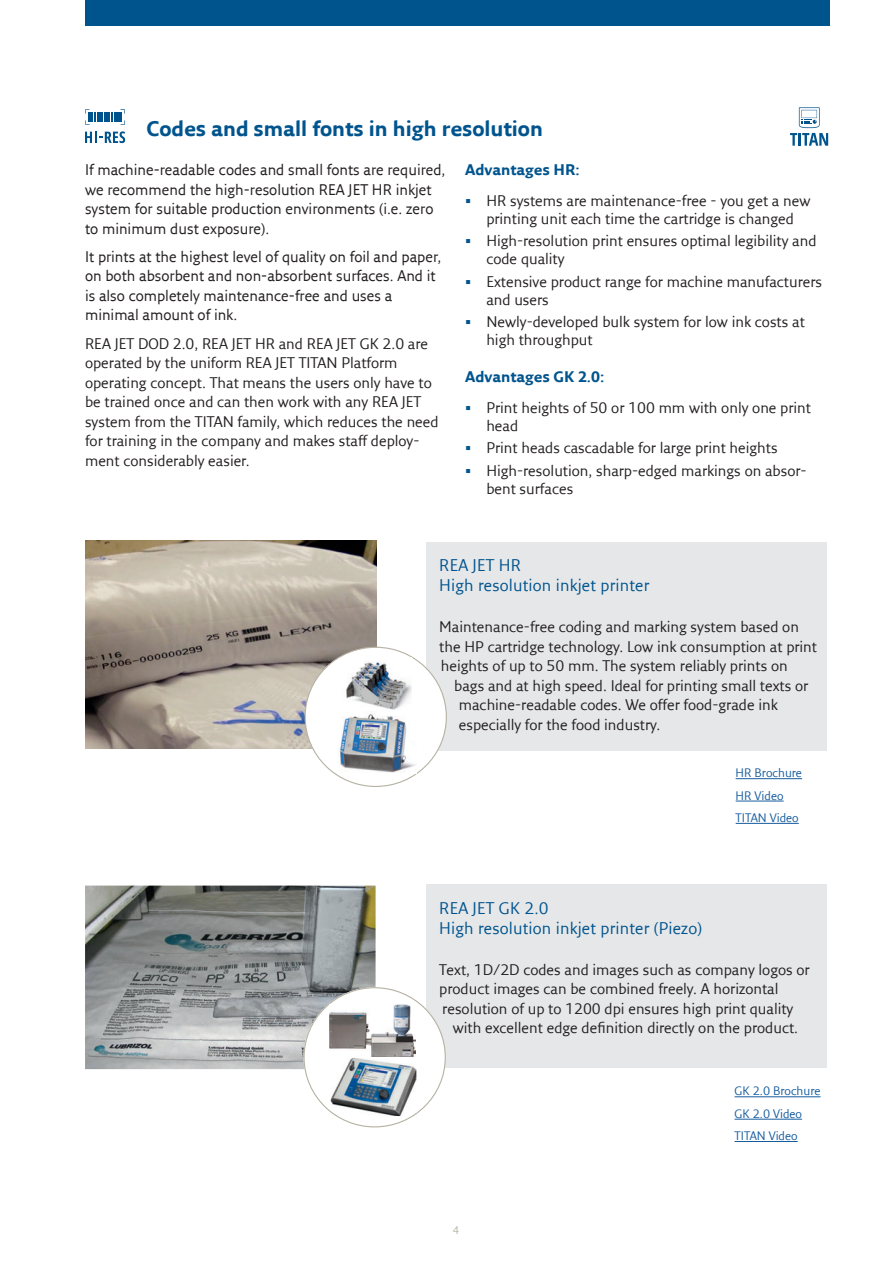
<style>
.page{position:relative;width:893px;height:1263px;background:#fff}
.page>*{position:absolute;margin:0;border:0;box-sizing:border-box;transform-origin:0 0}
.t1{font:700 21px "Fresco Sans LF";color:#00548e}
.t2{font:16.5px/19.8px "Fresco Sans LF";letter-spacing:.01em;color:#00548e}
.t3{font:15px/19.5px "Fresco Sans LF";color:#231f20}
.t4{font:15px/19.5px "Fresco Sans";color:#231f20}
.t5{font:700 15px "Fresco Sans LF";color:#00548e}
.t6{font:12px/22.4px "Fresco Sans LF";color:#175d9e}
.t7{font:10.5px "Fresco Sans LF";color:#b6b2a4}
</style>
<div class="page">
<div style="left:85px;top:0;width:744px;height:26px;background:#00548e"></div>
<hr style="left:736px;top:778px;width:66px;height:1px;background:#175d9e">
<hr style="left:736px;top:801px;width:48px;height:1px;background:#175d9e">
<img style="left:85px;top:541px;width:291px;height:207px">
<div style="left:427px;top:542px;width:400px;height:208px;background:#e6e7e9"></div>
<div style="left:305px;top:647px;width:141px;height:139px;background:#fff;border-radius:50%"></div>
<img style="left:346px;top:661px;width:65px;height:49px">
<img style="left:339px;top:714px;width:77px;height:59px">
<hr style="left:736px;top:823px;width:63px;height:1px;background:#175d9e">
<svg style="left:85px;top:131px;width:40px;height:12px"></svg>
<hr style="left:97px;top:112px;width:4px;height:10px;background:#00548e">
<svg style="left:102px;top:109px;width:23px;height:16px"></svg>
<svg style="left:85px;top:109px;width:10px;height:16px"></svg>
<svg style="left:790px;top:107px;width:38px;height:39px"></svg>
<hr style="left:735px;top:1096px;width:85px;height:1px;background:#175d9e">
<hr style="left:735px;top:1119px;width:67px;height:1px;background:#175d9e">
<img style="left:85px;top:885px;width:291px;height:184px">
<div style="left:427px;top:884px;width:400px;height:184px;background:#e6e7e9"></div>
<svg style="left:303px;top:987px;width:143px;height:140px"></svg>
<hr style="left:735px;top:1141px;width:63px;height:1px;background:#175d9e">
<img style="left:330px;top:1005px;width:86px;height:111px">
<img style="left:331px;top:1111px;width:85px;height:5px">
<h1 class="t1" style="left:147px;top:116px;width:398px">Codes and small fonts in high resolution</h1>
<p class="t4" style="left:85px;top:160px;width:362px">If machine-readable codes and small fonts are required, we recommend the high-resolution REA JET HR inkjet system for suitable production environments (i.e. zero to minimum dust exposure).</p>
<p class="t4" style="left:85px;top:247px;width:358px">It prints at the highest level of quality on foil and paper, on both absorbent and non-absorbent surfaces. And it is also completely maintenance-free and uses a minimal amount of ink.</p>
<p class="t3" style="left:85px;top:334px;width:355px">REA JET DOD 2.0, REA JET HR and REA JET GK 2.0 are operated by the uniform REA JET TITAN Platform operating concept. That means the users only have to be trained once and can then work with any REA JET system from the TITAN family, which reduces the need for training in the company and makes staff deploy&shy;ment considerably easier.</p>
<p class="t5" style="left:465px;top:161px;width:116px">Advantages HR:</p>
<p class="t3" style="left:486px;top:192px;width:326px;line-height:18px">HR systems are maintenance-free - you get a new printing unit each time the cartridge is changed</p>
<p class="t3" style="left:486px;top:232px;width:332px;line-height:18px">High-resolution print ensures optimal legibility and code quality</p>
<p class="t3" style="left:486px;top:272px;width:337px;line-height:18px">Extensive product range for machine manufacturers and users</p>
<p class="t3" style="left:486px;top:312px;width:320px;line-height:18px">Newly-developed bulk system for low ink costs at high throughput</p>
<p class="t5" style="left:465px;top:368px;width:141px">Advantages GK 2.0:</p>
<p class="t3" style="left:486px;top:399px;width:326px;line-height:18px">Print heights of 50 or 100 mm with only one print head</p>
<p class="t3" style="left:486px;top:437px;width:322px;line-height:22.2px">Print heads cascadable for large print heights<br>High-resolution, sharp-edged markings on absor-</p>
<p class="t3" style="left:486px;top:478px;width:88px">bent surfaces</p>
<p class="t2" style="left:439px;top:555px;width:212px">REA JET HR<br>High resolution inkjet printer</p>
<p class="t3" style="left:439px;top:617px;width:379px">Maintenance-free coding and marking system based on the HP cartridge technology. Low ink consumption at print heights of up to 50 mm. The system reliably prints on</p>
<p class="t3" style="left:459px;top:675px;width:351px;text-indent:-4px">bags and at high speed. Ideal for printing small texts or machine-readable codes. We offer food-grade ink especially for the food industry.</p>
<p class="t6" style="left:736px;top:761px;width:68px">HR Brochure<br>HR Video</p>
<p class="t6" style="left:736px;top:806px;width:65px">TITAN Video</p>
<p class="t2" style="left:439px;top:898px;width:264px">REA JET GK 2.0<br>High resolution inkjet printer (Piezo)</p>
<p class="t3" style="left:439px;top:959px;width:372px">Text, 1D/2D codes and images such as company logos or product images can be combined freely. A horizontal resolution of up to 1200 dpi ensures high print quality</p>
<p class="t3" style="left:453px;top:1018px;width:347px">with excellent edge definition directly on the product.</p>
<p class="t6" style="left:735px;top:1080px;width:87px">GK 2.0 Brochure<br>GK 2.0 Video</p>
<p class="t7" style="left:453px;top:1224px;width:8px">4</p>
<p class="t6" style="left:735px;top:1124px;width:65px">TITAN Video</p>
</div>
